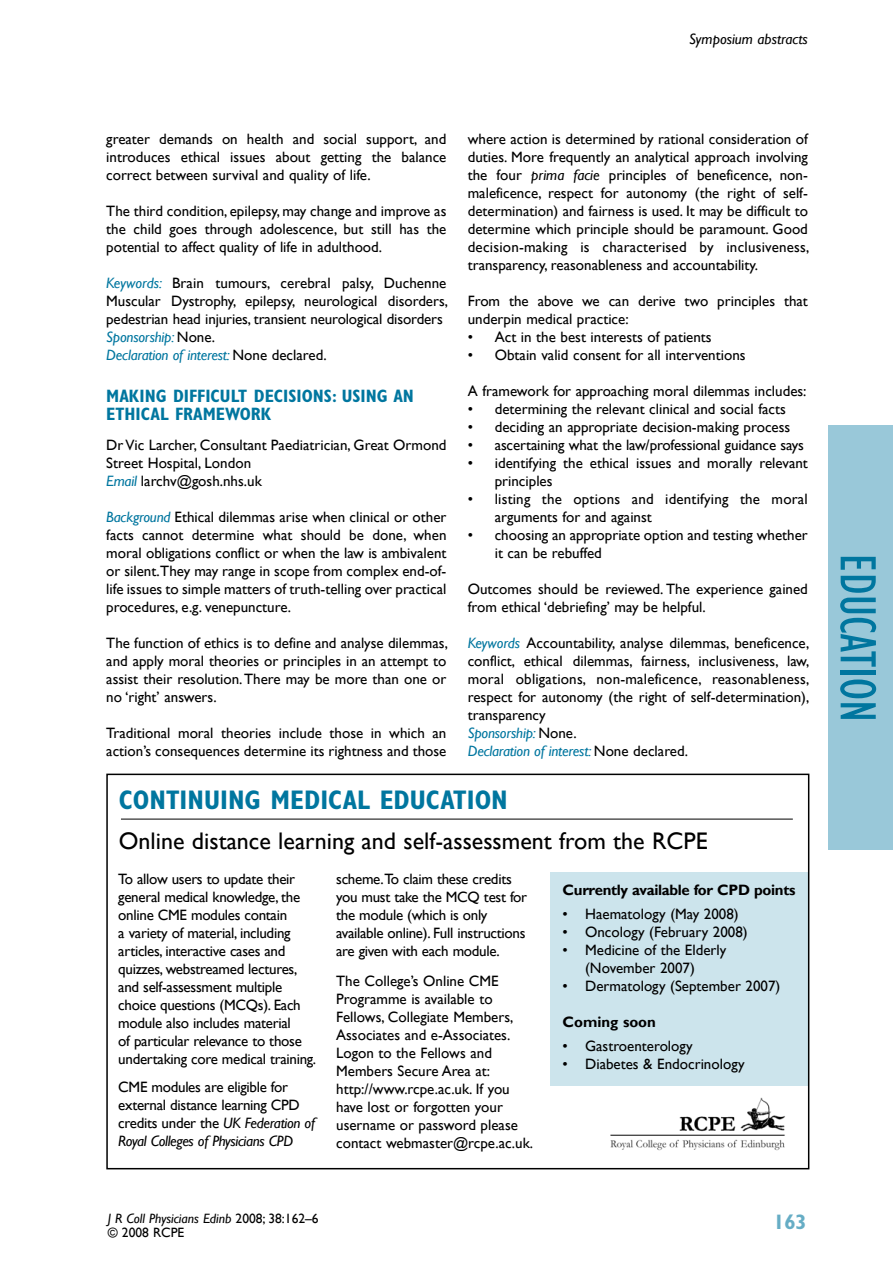
<style>
.page{position:relative;width:893px;height:1263px;background:#fff}
.page>*{position:absolute;margin:0;border:0;box-sizing:border-box;transform-origin:0 0}
.t1{font:condensed 52.5px "Gill Sans";color:#00769f}
.t2{font:700 condensed 27px "Gill Sans";color:#00769f}
.t3{font:24px "Gill Sans";color:#000}
.t4{font:700 condensed 21px "Gill Sans";color:#66adc5}
.t5{font:700 condensed 18px/18px "Gill Sans";color:#00769f}
.t6{font:15px/18px "Gill Sans";color:#000}
.t7{font:15px/18px "Gill Sans";letter-spacing:-.02em;color:#000}
.t8{font:700 15px "Gill Sans";letter-spacing:-.02em;color:#000}
.t9{font:italic 15px "Gill Sans";color:#000}
.t10{font:700 15px "Gill Sans";color:#000}
.t11{font:13.5px/14px "Gill Sans";color:#000}
.s1{font-style:italic;color:#00769f}
.s2{font-style:italic}
</style>
<div class="page">
<div style="left:829px;top:425px;width:64px;height:425px;background:#99c8d9"></div>
<img style="left:610px;top:1097px;width:175px;height:54px">
<hr style="left:121px;top:819px;width:672px;height:1px;background:#000">
<div style="left:550px;top:872px;width:258px;height:213px;background:#cce4ec"></div>
<div style="left:106px;top:774px;width:703px;height:395px;border:2px solid #000"></div>
<p class="t9" style="left:689px;top:31px;width:120px">Symposium abstracts</p>
<p class="t6" style="left:106px;top:130px;width:342px;text-align:justify">greater demands on health and social support, and introduces ethical issues about getting the balance correct between survival and quality of life.</p>
<p class="t6" style="left:106px;top:202px;width:342px;text-align:justify">The third condition, epilepsy, may change and improve as the child goes through adolescence, but still has the potential to affect quality of life in adulthood.</p>
<p class="t6" style="left:106px;top:274px;width:343px"><span class="s1">Keywords:</span> Brain tumours, cerebral palsy, Duchenne Muscular Dystrophy, epilepsy, neurological disorders, pedestrian head injuries, transient neurological disorders <span class="s1">Sponsorship:</span> None.<br><span class="s1">Declaration of interest:</span> None declared.</p>
<p class="t5" style="left:106px;top:387px;width:309px">MAKING DIFFICULT DECISIONS: USING AN<br>ETHICAL FRAMEWORK</p>
<p class="t6" style="left:106px;top:436px;width:342px">Dr Vic Larcher, Consultant Paediatrician, Great Ormond<br>Street Hospital, London<br><span class="s1">Email</span> larchv@gosh.nhs.uk</p>
<p class="t6" style="left:106px;top:508px;width:342px;text-align:justify"><span class="s1">Background</span> Ethical dilemmas arise when clinical or other facts cannot determine what should be done, when moral obligations conflict or when the law is ambivalent or silent.They may range in scope from complex end-of&shy;life issues to simple matters of truth-telling over practical procedures, e.g. venepuncture.</p>
<p class="t6" style="left:106px;top:634px;width:343px;text-align:justify">The function of ethics is to define and analyse dilemmas, and apply moral theories or principles in an attempt to assist their resolution. There may be more than one or no ‘right’ answers.</p>
<p class="t6" style="left:106px;top:724px;width:342px">Traditional moral theories include those in which an action’s consequences determine its rightness and those</p>
<p class="t6" style="left:468px;top:130px;width:343px;text-align:justify">where action is determined by rational consideration of duties. More frequently an analytical approach involving the four <span class="s2">prima facie</span> principles of beneficence, non&shy;maleficence, respect for autonomy (the right of self&shy;determination) and fairness is used. It may be difficult to determine which principle should be paramount. Good decision-making is characterised by inclusiveness, transparency, reasonableness and accountability.</p>
<p class="t6" style="left:468px;top:292px;width:342px">From the above we can derive two principles that underpin medical practice:</p>
<p class="t6" style="left:468px;top:328px;width:245px">• Act in the best interests of patients</p>
<p class="t6" style="left:468px;top:346px;width:279px">• Obtain valid consent for all interventions</p>
<p class="t6" style="left:468px;top:382px;width:340px">A framework for approaching moral dilemmas includes:</p>
<p class="t6" style="left:468px;top:400px;width:320px">• determining the relevant clinical and social facts</p>
<p class="t6" style="left:468px;top:418px;width:324px">• deciding an appropriate decision-making process</p>
<p class="t6" style="left:468px;top:436px;width:338px">• ascertaining what the law/professional guidance says</p>
<p class="t6" style="left:495px;top:454px;width:315px;text-indent:-27px">• identifying the ethical issues and morally relevant principles</p>
<p class="t6" style="left:495px;top:490px;width:315px;text-indent:-27px">• listing the options and identifying the moral arguments for and against</p>
<p class="t6" style="left:495px;top:526px;width:315px;text-indent:-27px">• choosing an appropriate option and testing whether it can be rebuffed</p>
<p class="t6" style="left:468px;top:580px;width:342px">Outcomes should be reviewed. The experience gained from ethical ‘debriefing’ may be helpful.</p>
<p class="t6" style="left:468px;top:634px;width:343px"><span class="s1">Keywords</span> Accountability, analyse dilemmas, beneficence, conflict, ethical dilemmas, fairness, inclusiveness, law, moral obligations, non-maleficence, reasonableness, respect for autonomy (the right of self-determination), transparency<br><span class="s1">Sponsorship:</span> None.<br><span class="s1">Declaration of interest:</span> None declared.</p>
<h2 class="t2" style="left:119px;top:784px;width:391px">CONTINUING MEDICAL EDUCATION</h2>
<h3 class="t3" style="left:119px;top:827px;width:590px">Online distance learning and self-assessment from the RCPE</h3>
<p class="t8" style="left:563px;top:881px;width:234px">Currently available for CPD points</p>
<p class="t6" style="left:563px;top:905px;width:178px">• Haematology (May 2008)</p>
<p class="t6" style="left:563px;top:923px;width:187px">• Oncology (February 2008)</p>
<p class="t6" style="left:563px;top:941px;width:165px;text-align:center">• Medicine of the Elderly (November 2007)</p>
<p class="t6" style="left:563px;top:977px;width:219px">• Dermatology (September 2007)</p>
<p class="t10" style="left:563px;top:1013px;width:95px">Coming soon</p>
<p class="t6" style="left:563px;top:1037px;width:132px">• Gastroenterology</p>
<p class="t6" style="left:563px;top:1055px;width:183px">• Diabetes &amp; Endocrinology</p>
<p class="t7" style="left:118px;top:870px;width:199px">To allow users to update their general medical knowledge, the online CME modules contain<br>a variety of material, including articles, interactive cases and quizzes, webstreamed lectures, and self-assessment multiple choice questions (MCQs). Each module also includes material<br>of particular relevance to those undertaking core medical training.</p>
<p class="t7" style="left:118px;top:1079px;width:198px">CME modules are eligible for external distance learning CPD credits under the <span class="s2">UK Federation of<br>Royal Colleges of Physicians CPD</span></p>
<p class="t7" style="left:336px;top:870px;width:193px">scheme.To claim these credits you must take the MCQ test for the module (which is only available online). Full instructions are given with each module.</p>
<p class="t6" style="left:336px;top:972px;width:198px">The College’s Online CME<br>Programme is available to<br>Fellows, Collegiate Members,<br>Associates and e-Associates.<br>Logon to the Fellows and<br>Members Secure Area at: http://www.rcpe.ac.uk. If you have lost or forgotten your username or password please contact webmaster@rcpe.ac.uk.</p>
<p class="t11" style="left:108px;top:1211px;width:212px"><span class="s2">J R Coll Physicians Edinb</span> 2008; 38:162–6 © 2008 RCPE</p>
<h3 class="t4" style="left:774px;top:1209px;width:34px">163</h3>
<h1 class="t1" style="left:889px;top:554px;width:170px;rotate:90deg">education</h1>
</div>
